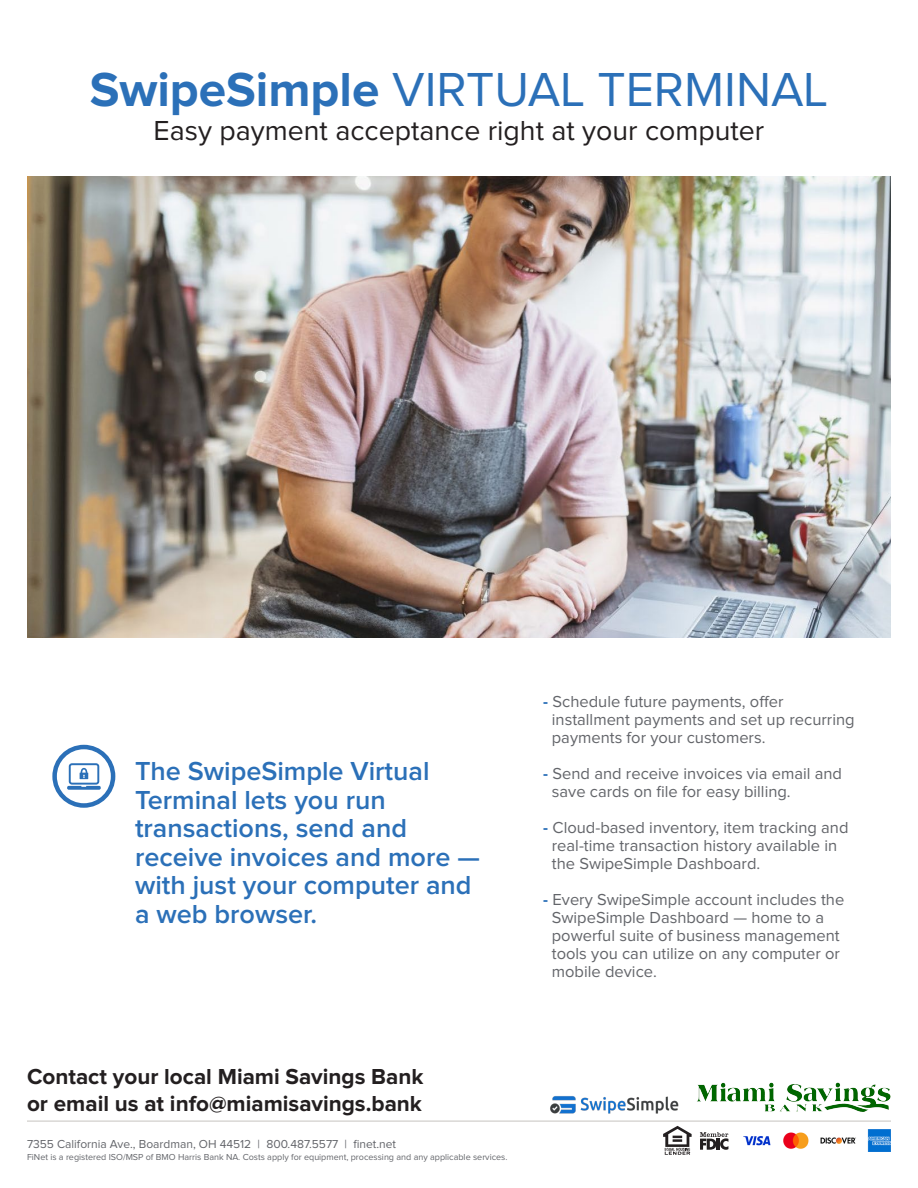
<style>
.page{position:relative;width:918px;height:1188px;background:#fff}
.page>*{position:absolute;margin:0;border:0;box-sizing:border-box;transform-origin:0 0}
.t1{font:49.5px "Proxima Nova";color:#2b70b8}
.t2{font:28.5px "Proxima Nova";color:#231f20}
.t3{font:600 27px/28.5px "Proxima Nova";color:#2b70b8}
.t4{font:700 22.5px/27px "Proxima Nova";color:#231f20}
.t5{font:16.5px/18px "Proxima Nova";color:#63656a}
.t6{font:12px "Proxima Nova";color:#63656a}
.t7{font:9px "Proxima Nova";color:#63656a}
.s1{font-weight:700}
.s2{font-weight:700;color:#2b70b8}
</style>
<div class="page">
<img style="left:744px;top:1129px;width:147px;height:23px">
<hr style="left:27px;top:1120px;width:864px;height:2px;background:#d9d7d5">
<img style="left:697px;top:1083px;width:194px;height:29px">
<svg style="left:663px;top:1126px;width:29px;height:29px"></svg>
<svg style="left:700px;top:1132px;width:28px;height:18px"></svg>
<svg style="left:52px;top:745px;width:63px;height:63px"></svg>
<img style="left:27px;top:177px;width:864px;height:460px">
<img style="left:550px;top:1096px;width:128px;height:18px">
<p class="t1" style="left:90px;top:67px;width:740px"><span class="s1">SwipeSimple</span> VIRTUAL TERMINAL</p>
<p class="t2" style="left:154px;top:118px;width:612px">Easy payment acceptance right at your computer</p>
<p class="t3" style="left:135px;top:758px;width:346px">The SwipeSimple Virtual<br>Terminal lets you run transactions, send and receive invoices and more — with just your computer and a web browser.</p>
<h3 class="t4" style="left:27px;top:1064px;width:398px">Contact your local Miami Savings Bank or email us at info@miamisavings.bank</h3>
<p class="t6" style="left:27px;top:1139px;width:371px">7355 California Ave., Boardman, OH 44512 | 800.487.5577 | finet.net</p>
<p class="t7" style="left:27px;top:1153px;width:482px">FiNet is a registered ISO/MSP of BMO Harris Bank NA. Costs apply for equipment, processing and any applicable services.</p>
<p class="t5" style="left:552px;top:693px;width:304px;text-indent:-9px"><span class="s2">-</span> Schedule future payments, offer installment payments and set up recurring payments for your customers.</p>
<p class="t5" style="left:552px;top:765px;width:292px;text-indent:-9px"><span class="s2">-</span> Send and receive invoices via email and save cards on file for easy billing.</p>
<p class="t5" style="left:552px;top:819px;width:298px;text-indent:-9px"><span class="s2">-</span> Cloud-based inventory, item tracking and real-time transaction history available in the SwipeSimple Dashboard.</p>
<p class="t5" style="left:552px;top:891px;width:294px;text-indent:-9px"><span class="s2">-</span> Every SwipeSimple account includes the SwipeSimple Dashboard — home to a powerful suite of business management tools you can utilize on any computer or mobile device.</p>
</div>
